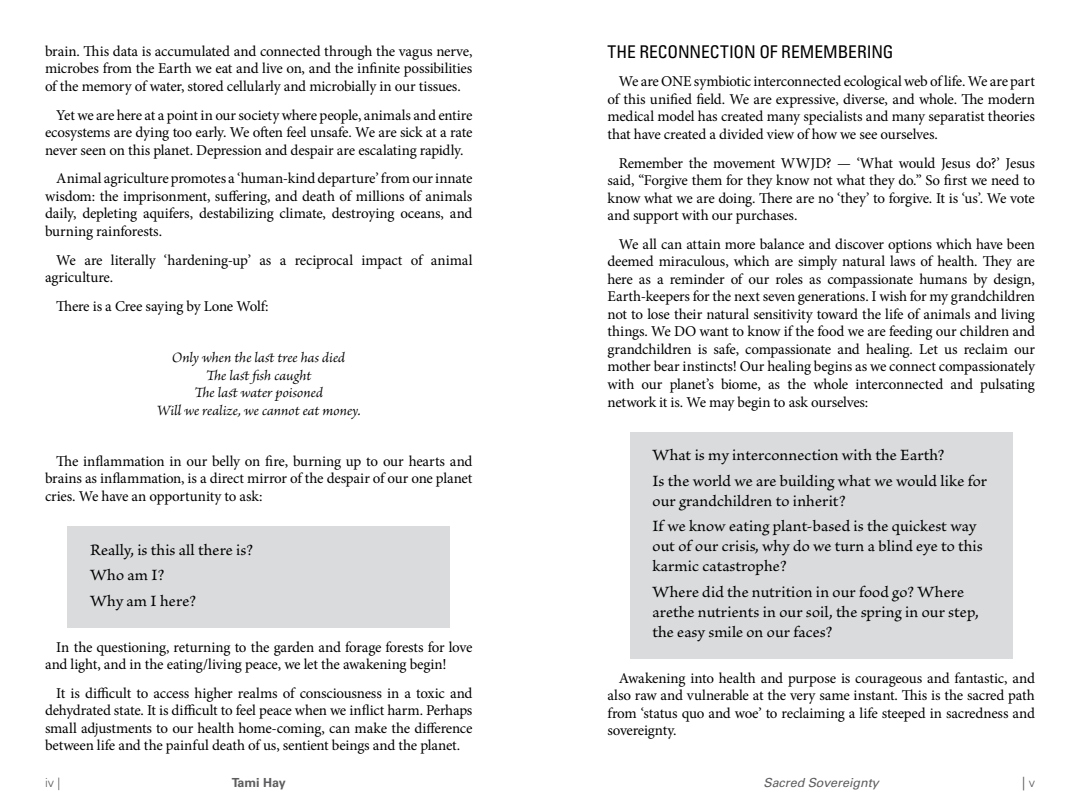
<style>
.page{position:relative;width:1080px;height:810px;background:#fff}
.page>*{position:absolute;margin:0;border:0;box-sizing:border-box;transform-origin:0 0}
.t1{font:condensed 17.5px "Univers LT Std";letter-spacing:-.005em;color:#000}
.t2{font:16.25px/25.6px "Brioso Pro Capt";letter-spacing:.005em;color:#000}
.t3{font:15px/17.5px "Minion Pro";letter-spacing:-.01em;color:#000;text-align:justify}
.t4{font:italic 15px/17.5px "Brioso Pro";color:#000;text-align:center}
.t5{font:italic 12.5px "Univers LT Std";color:#5d5d60}
.t6{font:700 12.5px "Univers LT Std";color:#5d5d60}
.t7{font:300 12.5px "Univers LT Std";color:#5d5d60}
.s1{font-weight:300;font-style:normal}
</style>
<div class="page">
<div style="left:68px;top:526px;width:382px;height:45px;background:#dadbdc"></div>
<div style="left:68px;top:552px;width:382px;height:44px;background:#dadbdc"></div>
<div style="left:68px;top:578px;width:382px;height:50px;background:#dadbdc"></div>
<div style="left:630px;top:432px;width:382px;height:44px;background:#dadbdc"></div>
<div style="left:630px;top:458px;width:382px;height:64px;background:#dadbdc"></div>
<div style="left:630px;top:503px;width:382px;height:85px;background:#dadbdc"></div>
<div style="left:630px;top:569px;width:382px;height:90px;background:#dadbdc"></div>
<p class="t3" style="left:45px;top:42px;width:429px">brain. This data is accumulated and connected through the vagus nerve, microbes from the Earth we eat and live on, and the infinite possibilities of the memory of water, stored cellularly and microbially in our tissues.</p>
<p class="t3" style="left:45px;top:106px;width:429px;text-indent:11px">Yet we are here at a point in our society where people, animals and entire ecosystems are dying too early. We often feel unsafe. We are sick at a rate never seen on this planet. Depression and despair are escalating rapidly.</p>
<p class="t3" style="left:45px;top:170px;width:429px;text-indent:11px">Animal agriculture promotes a ‘human-kind departure’ from our innate wisdom: the imprisonment, suffering, and death of millions of animals daily, depleting aquifers, destabilizing climate, destroying oceans, and burning rainforests.</p>
<p class="t3" style="left:45px;top:251px;width:429px;text-indent:11px">We are literally ‘hardening-up’ as a reciprocal impact of animal agriculture.</p>
<p class="t3" style="left:56px;top:297px;width:214px">There is a Cree saying by Lone Wolf:</p>
<p class="t4" style="left:157px;top:348px;width:206px">Only when the last tree has died<br>The last fish caught<br>The last water poisoned<br>Will we realize, we cannot eat money.</p>
<p class="t3" style="left:45px;top:453px;width:429px;text-indent:11px">The inflammation in our belly on fire, burning up to our hearts and brains as inflammation, is a direct mirror of the despair of our one planet cries. We have an opportunity to ask:</p>
<p class="t2" style="left:90px;top:537px;width:165px">Really, is this all there is?<br>Who am I?<br>Why am I here?</p>
<p class="t3" style="left:45px;top:638px;width:429px;text-indent:11px">In the questioning, returning to the garden and forage forests for love and light, and in the eating/living peace, we let the awakening begin!</p>
<p class="t3" style="left:45px;top:684px;width:429px;text-indent:11px">It is difficult to access higher realms of consciousness in a toxic and dehydrated state. It is difficult to feel peace when we inflict harm. Perhaps small adjustments to our health home-coming, can make the difference between life and the painful death of us, sentient beings and the planet.</p>
<p class="t1" style="left:608px;top:40px;width:288px">THE RECONNECTION OF REMEMBERING</p>
<p class="t3" style="left:608px;top:73px;width:429px;text-indent:11px">We are ONE symbiotic interconnected ecological web of life. We are part of this unified field. We are expressive, diverse, and whole. The modern medical model has created many specialists and many separatist theories that have created a divided view of how we see ourselves.</p>
<p class="t3" style="left:608px;top:154px;width:429px;text-indent:11px">Remember the movement WWJD? — ‘What would Jesus do?’ Jesus said, “Forgive them for they know not what they do.” So first we need to know what we are doing. There are no ‘they’ to forgive. It is ‘us’. We vote and support with our purchases.</p>
<p class="t3" style="left:608px;top:235px;width:429px;text-indent:11px">We all can attain more balance and discover options which have been deemed miraculous, which are simply natural laws of health. They are here as a reminder of our roles as compassionate humans by design, Earth-keepers for the next seven generations. I wish for my grandchildren not to lose their natural sensitivity toward the life of animals and living things. We DO want to know if the food we are feeding our children and grandchildren is safe, compassionate and healing. Let us reclaim our mother bear instincts! Our healing begins as we connect compassionately with our planet’s biome, as the whole interconnected and pulsating network it is. We may begin to ask ourselves:</p>
<p class="t2" style="left:652px;top:443px;width:336px">What is my interconnection with the Earth?<br>Is the world we are building what we would like for</p>
<p class="t2" style="left:652px;top:488px;width:325px">our grandchildren to inherit?<br>If we know eating plant-based is the quickest way</p>
<p class="t2" style="left:652px;top:537px;width:332px;line-height:20px">out of our crisis, why do we turn a blind eye to this karmic catastrophe?</p>
<p class="t2" style="left:652px;top:582px;width:328px;line-height:20px">Where did the nutrition in our food go? Where arethe nutrients in our soil, the spring in our step, the easy smile on our faces?</p>
<p class="t3" style="left:608px;top:669px;width:429px;text-indent:11px">Awakening into health and purpose is courageous and fantastic, and also raw and vulnerable at the very same instant. This is the sacred path from ‘status quo and woe’ to reclaiming a life steeped in sacredness and sovereignty.</p>
<p class="t7" style="left:45px;top:775px;width:17px">iv |</p>
<p class="t6" style="left:232px;top:775px;width:56px">Tami Hay</p>
<p class="t5" style="left:764px;top:775px;width:117px">Sacred Sovereignty</p>
<p class="t5" style="left:1020px;top:775px;width:16px">| <span class="s1">v</span></p>
</div>
